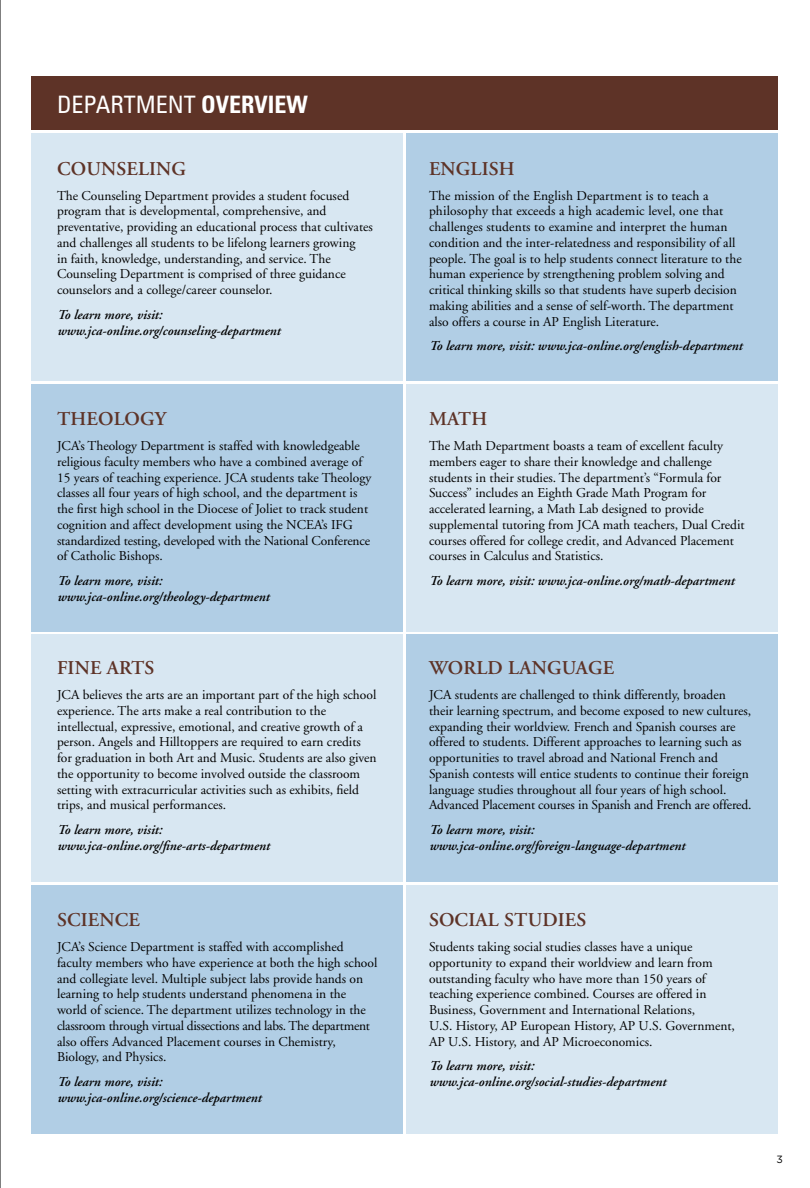
<style>
.page{position:relative;width:810px;height:1188px;background:#fff}
.page>*{position:absolute;margin:0;border:0;box-sizing:border-box;transform-origin:0 0}
.t1{font:condensed 24px "Univers";color:#fff}
.t2{font:600 19.5px "Adobe Garamond";letter-spacing:.01em;color:#5e3327}
.t3{font:13.5px/15.8px "Adobe Garamond";color:#000}
.t4{font:italic 600 13.5px/15.8px "Adobe Garamond";color:#000}
.t5{font:10.5px "Gotham";color:#000}
.s1{font-weight:700}
</style>
<div class="page">
<hr style="left:0;top:0;width:1px;height:1188px;background:#000">
<div style="left:32px;top:76px;width:746px;height:54px;background:#5e3327"></div>
<div style="left:32px;top:134px;width:372px;height:247px;background:#d8e7f2"></div>
<div style="left:32px;top:634px;width:372px;height:248px;background:#d8e7f2"></div>
<div style="left:32px;top:384px;width:372px;height:248px;background:#b1cee5"></div>
<div style="left:32px;top:885px;width:372px;height:249px;background:#b1cee5"></div>
<div style="left:406px;top:134px;width:372px;height:247px;background:#b1cee5"></div>
<div style="left:406px;top:634px;width:372px;height:248px;background:#b1cee5"></div>
<div style="left:406px;top:384px;width:372px;height:248px;background:#d8e7f2"></div>
<div style="left:406px;top:885px;width:372px;height:249px;background:#d8e7f2"></div>
<h1 class="t1" style="left:57px;top:89px;width:252px">DEPARTMENT <span class="s1">OVERVIEW</span></h1>
<h2 class="t2" style="left:57px;top:158px;width:131px">COUNSELING</h2>
<p class="t3" style="left:57px;top:188px;width:317px">The Counseling Department provides a student focused program that is developmental, comprehensive, and preventative, providing an educational process that cultivates and challenges all students to be lifelong learners growing<br>in faith, knowledge, understanding, and service. The Counseling Department is comprised of three guidance counselors and a college/career counselor.</p>
<p class="t4" style="left:57px;top:307px;width:225px">To learn more, visit: www.jca-online.org/counseling-department</p>
<h2 class="t2" style="left:57px;top:408px;width:111px">THEOLOGY</h2>
<p class="t3" style="left:57px;top:438px;width:316px">JCA’s Theology Department is staffed with knowledgeable religious faculty members who have a combined average of 15 years of teaching experience. JCA students take Theology classes all four years of high school, and the department is the first high school in the Diocese of Joliet to track student cognition and affect development using the NCEA’s IFG standardized testing, developed with the National Conference of Catholic Bishops.</p>
<p class="t4" style="left:57px;top:573px;width:214px">To learn more, visit: www.jca-online.org/theology-department</p>
<h2 class="t2" style="left:57px;top:657px;width:99px">FINE ARTS</h2>
<p class="t3" style="left:57px;top:687px;width:321px">JCA believes the arts are an important part of the high school experience. The arts make a real contribution to the intellectual, expressive, emotional, and creative growth of a person. Angels and Hilltoppers are required to earn credits for graduation in both Art and Music. Students are also given the opportunity to become involved outside the classroom setting with extracurricular activities such as exhibits, field trips, and musical performances.</p>
<p class="t4" style="left:57px;top:822px;width:214px">To learn more, visit: www.jca-online.org/fine-arts-department</p>
<h2 class="t2" style="left:57px;top:909px;width:84px">SCIENCE</h2>
<p class="t3" style="left:57px;top:939px;width:322px">JCA’s Science Department is staffed with accomplished faculty members who have experience at both the high school and collegiate level. Multiple subject labs provide hands on learning to help students understand phenomena in the world of science. The department utilizes technology in the classroom through virtual dissections and labs. The department also offers Advanced Placement courses in Chemistry, Biology, and Physics.</p>
<p class="t4" style="left:57px;top:1074px;width:206px">To learn more, visit: www.jca-online.org/science-department</p>
<h2 class="t2" style="left:429px;top:158px;width:87px">ENGLISH</h2>
<p class="t3" style="left:429px;top:188px;width:314px">The mission of the English Department is to teach a philosophy that exceeds a high academic level, one that challenges students to examine and interpret the human condition and the inter-relatedness and responsibility of all people. The goal is to help students connect literature to the human experience by strengthening problem solving and critical thinking skills so that students have superb decision making abilities and a sense of self-worth. The department also offers a course in AP English Literature.</p>
<p class="t4" style="left:429px;top:338px;width:315px">To learn more, visit: www.jca-online.org/english-department</p>
<h2 class="t2" style="left:429px;top:408px;width:60px">MATH</h2>
<p class="t3" style="left:429px;top:438px;width:317px">The Math Department boasts a team of excellent faculty members eager to share their knowledge and challenge students in their studies. The department’s “Formula for Success” includes an Eighth Grade Math Program for accelerated learning, a Math Lab designed to provide supplemental tutoring from JCA math teachers, Dual Credit courses offered for college credit, and Advanced Placement courses in Calculus and Statistics.</p>
<p class="t4" style="left:429px;top:573px;width:307px">To learn more, visit: www.jca-online.org/math-department</p>
<h2 class="t2" style="left:429px;top:657px;width:187px">WORLD LANGUAGE</h2>
<p class="t3" style="left:429px;top:687px;width:324px">JCA students are challenged to think differently, broaden their learning spectrum, and become exposed to new cultures, expanding their worldview. French and Spanish courses are offered to students. Different approaches to learning such as opportunities to travel abroad and National French and Spanish contests will entice students to continue their foreign language studies throughout all four years of high school.<br>Advanced Placement courses in Spanish and French are offered.</p>
<p class="t4" style="left:429px;top:822px;width:258px">To learn more, visit: www.jca-online.org/foreign-language-department</p>
<h2 class="t2" style="left:429px;top:909px;width:159px">SOCIAL STUDIES</h2>
<p class="t3" style="left:429px;top:939px;width:308px">Students taking social studies classes have a unique opportunity to expand their worldview and learn from outstanding faculty who have more than 150 years of teaching experience combined. Courses are offered in Business, Government and International Relations,<br>U.S. History, AP European History, AP U.S. Government, AP U.S. History, and AP Microeconomics.</p>
<p class="t4" style="left:429px;top:1058px;width:238px">To learn more, visit: www.jca-online.org/social-studies-department</p>
<p class="t5" style="left:777px;top:1153px;width:8px">3</p>
</div>
